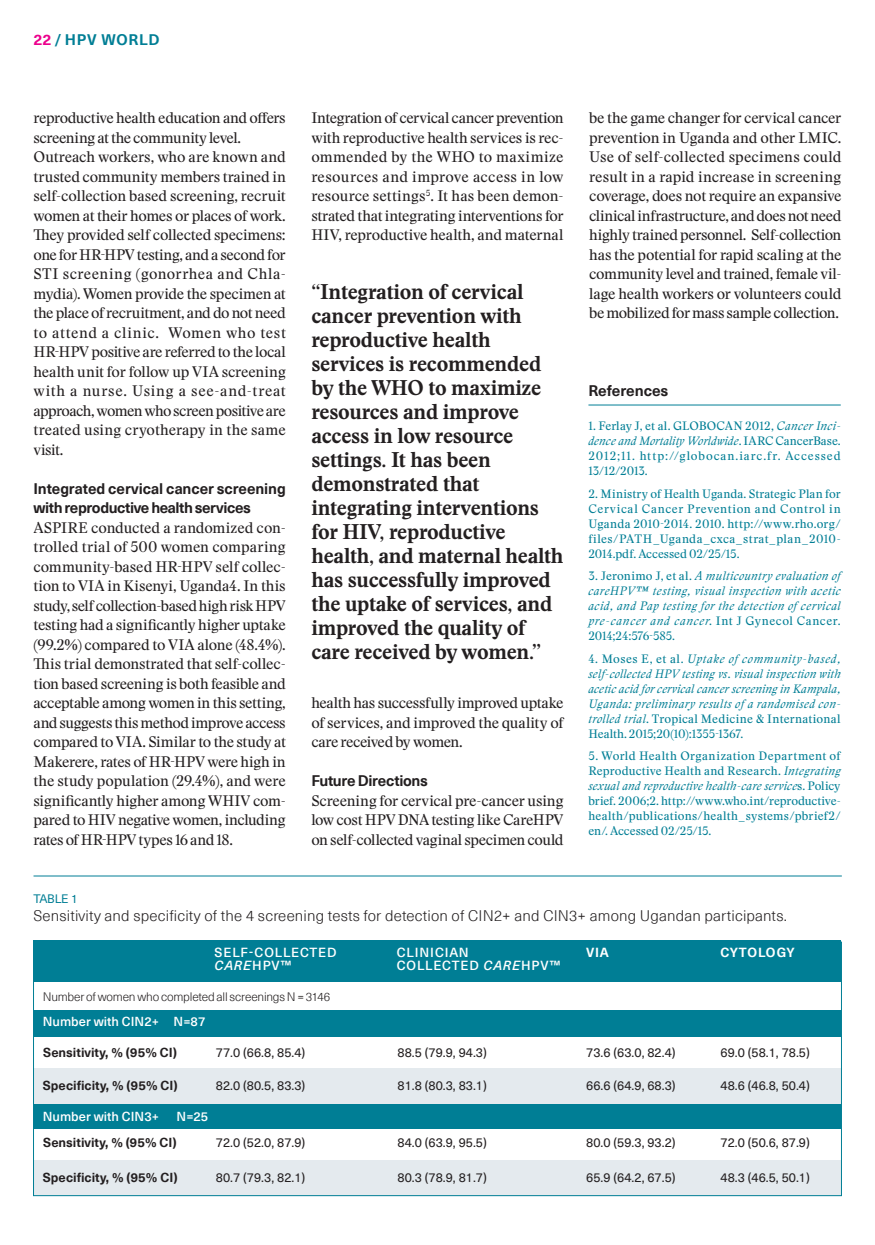
<style>
.page{position:relative;width:875px;height:1245px;background:#fff}
.page>*{position:absolute;margin:0;border:0;box-sizing:border-box;transform-origin:0 0}
.t1{font:700 21px/24px "Stanley";letter-spacing:-.015em;color:#231f20}
.HPV_text_normal{font:15px/19.5px "Stanley";letter-spacing:-.025em;color:#231f20;text-align:justify}
.ESTILO_TITULO_FIGURA{font:300 15px "Neue Haas Unica Pro";letter-spacing:.01em;color:#231f20}
.HPV_text_normal-2{font:700 15px/19.5px "Neue Haas Unica Pro";letter-spacing:-.01em;color:#231f20}
.t2{font:700 15px "Neue Haas Unica Pro";letter-spacing:.05em;color:#007e95}
.TEXT_HEADER{font:500 12.9px/13.5px "Neue Haas Unica Pro";letter-spacing:.07em;color:#fff}
.TEXT_HEADER-2{font:700 12.9px "Neue Haas Unica Pro";letter-spacing:.05em;color:#fff}
.t3{font:12.75px "Neue Haas Unica Pro";color:#231f20}
.t4{font:700 12.75px "Neue Haas Unica Pro";color:#231f20}
.t5{font:500 12.75px "Neue Haas Unica Pro";color:#fff}
.HPV_text_normal-3{font:italic 12px/15px "Stanley";letter-spacing:.04em;color:#007e95;text-align:justify}
.HPV_text_normal-4{font:12px/15px "Stanley";letter-spacing:.015em;color:#007e95;text-align:justify}
.REFERENCIAS{font:12px/15px "Stanley";letter-spacing:.075em;color:#007e95;text-align:justify}
.ESTIL_NOTA_FIGURA{font:300 12px "Neue Haas Unica Pro";letter-spacing:-.015em;color:#231f20}
.t6{font:12px "Neue Haas Unica Pro";letter-spacing:-.02em;color:#007e95}
.s1{color:#ec008c}
.s2{font-style:italic}
.s3{font-style:normal}
</style>
<div class="page">
<hr style="left:588px;top:405px;width:253px;height:1px;background:#007e95">
<div style="left:34px;top:940px;width:807px;height:42px;background:#007e95"></div>
<div style="left:34px;top:1010px;width:807px;height:26px;background:#007e95"></div>
<div style="left:34px;top:1103px;width:807px;height:26px;background:#007e95"></div>
<div style="left:34px;top:1068px;width:807px;height:35px;background:#e4eaee"></div>
<div style="left:34px;top:1160px;width:807px;height:36px;background:#e4eaee"></div>
<hr style="left:34px;top:876px;width:808px;height:1px;background:#007e95">
<div style="left:33px;top:942px;width:809px;height:254px;border:1px solid #007e95"></div>
<p class="t2" style="left:34px;top:30px;width:128px"><span class="s1">22</span> / HPV WORLD</p>
<p class="HPV_text_normal" style="left:34px;top:108px;width:254px">reproductive health education and offers screening at the community level.</p>
<p class="HPV_text_normal" style="left:34px;top:147px;width:254px">Outreach workers, who are known and trusted community members trained in self-collection based screening, recruit women at their homes or places of work.<br>They provided self collected specimens: one for HR-HPV testing, and a second for STI screening (gonorrhea and Chla&shy;mydia). Women provide the specimen at the place of recruitment, and do not need to attend a clinic. Women who test HR-HPV positive are referred to the local health unit for follow up VIA screening with a nurse. Using a see-and-treat approach, women who screen positive are treated using cryotherapy in the same visit.</p>
<p class="HPV_text_normal-2" style="left:34px;top:479px;width:254px">Integrated cervical cancer screening with reproductive health services</p>
<p class="HPV_text_normal" style="left:34px;top:518px;width:254px">ASPIRE conducted a randomized con&shy;trolled trial of 500 women comparing community-based HR-HPV self collec&shy;tion to VIA in Kisenyi, Uganda4. In this study, self collection-based high risk HPV testing had a significantly higher uptake (99.2%) compared to VIA alone (48.4%).<br>This trial demonstrated that self-collec&shy;tion based screening is both feasible and acceptable among women in this setting, and suggests this method improve access compared to VIA . Similar to the study at Makerere, rates of HR-HPV were high in the study population (29.4%), and were significantly higher among WHIV com&shy;pared to HIV negative women, including rates of HR-HPV types 16 and 18.</p>
<p class="HPV_text_normal" style="left:311px;top:108px;width:254px">Integration of cervical cancer prevention with reproductive health services is rec&shy;ommended by the WHO to maximize resources and improve access in low resource settings<sup>5</sup>. It has been demon&shy;strated that integrating interventions for HIV, reproductive health, and maternal</p>
<p class="t1" style="left:311px;top:279px;width:254px">“Integration of cervical cancer prevention with reproductive health services is recommended by the WHO to maximize resources and improve access in low resource settings. It has been demonstrated that integrating interventions for HIV, reproductive health, and maternal health has successfully improved the uptake of services, and improved the quality of care received by women.”</p>
<p class="HPV_text_normal" style="left:311px;top:693px;width:254px">health has successfully improved uptake of services, and improved the quality of care received by women.</p>
<p class="HPV_text_normal-2" style="left:311px;top:771px;width:118px">Future Directions</p>
<p class="HPV_text_normal" style="left:311px;top:791px;width:254px">Screening for cervical pre-cancer using low cost HPV DNA testing like CareHPV on self-collected vaginal specimen could</p>
<p class="HPV_text_normal" style="left:589px;top:108px;width:254px">be the game changer for cervical cancer prevention in Uganda and other LMIC.<br>Use of self-collected specimens could result in a rapid increase in screening coverage, does not require an expansive clinical infrastructure, and does not need highly trained personnel. Self-collection has the potential for rapid scaling at the community level and trained, female vil&shy;lage health workers or volunteers could be mobilized for mass sample collection.</p>
<p class="HPV_text_normal-2" style="left:588px;top:381px;width:82px">References</p>
<p class="REFERENCIAS" style="left:588px;top:418px;width:254px">1. Ferlay J, et al. GLOBOCAN 2012, <span class="s2">Cancer Inci&shy;dence and Mortality Worldwide</span>. IA RC CancerBase.<br>2012;11. http://globocan.iarc.fr. Accessed 13/12/2013.</p>
<p class="HPV_text_normal-4" style="left:588px;top:486px;width:254px">2. Ministry of Health Uganda. Strategic Plan for Cervical Cancer Prevention and Control in Uganda 2010-2014. 2010. http://www.rho.org/ files/PATH_Uganda_cxca_strat_plan_2010- 2014.pdf. Accessed 02/25/15.</p>
<p class="HPV_text_normal-3" style="left:588px;top:568px;width:254px"><span class="s3">3. Jeronimo J, et al.</span> A multicountry evaluation of careHPV™ testing, visual inspection with acetic acid, and Pap testing for the detection of cervical pre-cancer and cancer<span class="s3">. Int J Gynecol Cancer.<br>2014;24:576-585.</span></p>
<p class="HPV_text_normal-3" style="left:588px;top:651px;width:254px"><span class="s3">4. Moses E, et al.</span> Uptake of community-based, self-collected HPV testing vs. visual inspection with acetic acid for cervical cancer screening in Kampala, Uganda: preliminary results of a randomised con&shy;trolled trial<span class="s3">. Tropical Medicine &amp; International Health. 2015;20(10):1355-1367.</span></p>
<p class="HPV_text_normal-4" style="left:588px;top:748px;width:254px">5. World Health Organization Department of Reproductive Health and Research. <span class="s2">Integrating sexual and reproductive health-care service</span>s. Policy brief. 2006;2. http://www.who.int/reproductive&shy;health/publications/health_systems/pbrief2/ en/. Accessed 02/25/15.</p>
<p class="t6" style="left:34px;top:892px;width:46px">TABLE 1</p>
<p class="ESTILO_TITULO_FIGURA" style="left:34px;top:907px;width:755px">Sensitivity and specificity of the 4 screening tests for detection of CIN2+ and CIN3+ among Ugandan participants.</p>
<p class="TEXT_HEADER" style="left:215px;top:945px;width:123px">SELF-COLLECTED<br><span class="s2">CARE</span>HPV™</p>
<p class="TEXT_HEADER" style="left:397px;top:945px;width:74px">CLINICIAN</p>
<p class="TEXT_HEADER" style="left:397px;top:959px;width:165px">COLLECTED <span class="s2">CARE</span>HPV™</p>
<p class="TEXT_HEADER-2" style="left:586px;top:944px;width:24px">VIA</p>
<p class="TEXT_HEADER-2" style="left:720px;top:944px;width:76px">CYTOLOGY</p>
<p class="ESTIL_NOTA_FIGURA" style="left:43px;top:989px;width:289px">Number of women who completed all screenings N = 3146</p>
<p class="t5" style="left:43px;top:1014px;width:164px">Number with CIN2+ N=87</p>
<p class="t4" style="left:43px;top:1044px;width:135px">Sensitivity, % (95% CI)</p>
<p class="t3" style="left:216px;top:1045px;width:91px">77.0 (66.8, 85.4)</p>
<p class="t3" style="left:397px;top:1045px;width:91px">88.5 (79.9, 94.3)</p>
<p class="t3" style="left:586px;top:1045px;width:91px">73.6 (63.0, 82.4)</p>
<p class="t3" style="left:720px;top:1045px;width:91px">69.0 (58.1, 78.5)</p>
<p class="t4" style="left:43px;top:1077px;width:136px">Specificity, % (95% CI)</p>
<p class="t3" style="left:216px;top:1077px;width:91px">82.0 (80.5, 83.3)</p>
<p class="t3" style="left:397px;top:1077px;width:91px">81.8 (80.3, 83.1)</p>
<p class="t3" style="left:586px;top:1077px;width:91px">66.6 (64.9, 68.3)</p>
<p class="t3" style="left:720px;top:1077px;width:91px">48.6 (46.8, 50.4)</p>
<p class="t5" style="left:43px;top:1108px;width:118px">Number with CIN3+</p>
<p class="t5" style="left:177px;top:1108px;width:33px">N=25</p>
<p class="t4" style="left:43px;top:1135px;width:135px">Sensitivity, % (95% CI)</p>
<p class="t3" style="left:216px;top:1135px;width:91px">72.0 (52.0, 87.9)</p>
<p class="t3" style="left:397px;top:1135px;width:91px">84.0 (63.9, 95.5)</p>
<p class="t3" style="left:586px;top:1135px;width:91px">80.0 (59.3, 93.2)</p>
<p class="t3" style="left:720px;top:1135px;width:91px">72.0 (50.6, 87.9)</p>
<p class="t4" style="left:43px;top:1169px;width:136px">Specificity, % (95% CI)</p>
<p class="t3" style="left:216px;top:1170px;width:91px">80.7 (79.3, 82.1)</p>
<p class="t3" style="left:397px;top:1170px;width:91px">80.3 (78.9, 81.7)</p>
<p class="t3" style="left:586px;top:1170px;width:91px">65.9 (64.2, 67.5)</p>
<p class="t3" style="left:720px;top:1170px;width:91px">48.3 (46.5, 50.1)</p>
</div>
